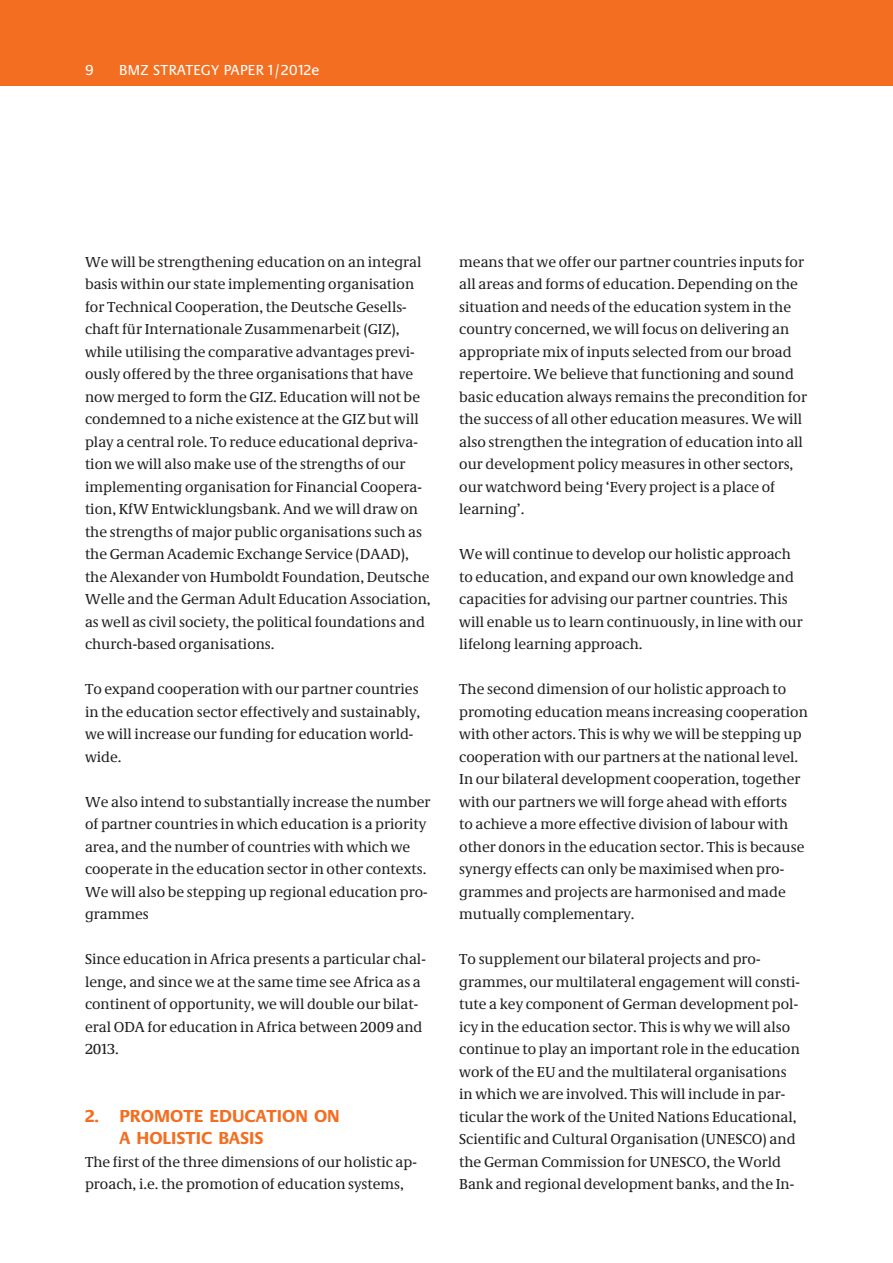
<style>
.page{position:relative;width:893px;height:1263px;background:#fff}
.page>*{position:absolute;margin:0;border:0;box-sizing:border-box;transform-origin:0 0}
.t1{font:700 18px "Neue Praxis";letter-spacing:.145em;color:#f36e21}
.t2{font:15px/22.5px "Neue Demos";color:#231f20}
.t3{font:15px "Neue Praxis";letter-spacing:.025em;color:#fff}
</style>
<div class="page">
<div style="left:0;top:0;width:893px;height:85px;background:#f36e21"></div>
<p class="t3" style="left:85px;top:61px;width:10px">9</p>
<p class="t3" style="left:119px;top:61px;width:202px">BMZ STRATEGY PAPER 1/2012E</p>
<p class="t2" style="left:85px;top:250px;width:347px">We will be strengthening education on an integral basis within our state implementing organisation for Technical Cooperation, the Deutsche Gesells&shy;chaft für Internationale Zusammenarbeit (GIZ), while utilising the comparative advantages previ&shy;ously offered by the three organisations that have now merged to form the GIZ. Education will not be condemned to a niche existence at the GIZ but will play a central role. To reduce educational depriva&shy;tion we will also make use of the strengths of our implementing organisation for Financial Coopera&shy;tion, KfW Entwicklungsbank. And we will draw on the strengths of major public organisations such as the German Academic Exchange Service (DAAD), the Alexander von Humboldt Foundation, Deutsche Welle and the German Adult Education Association, as well as civil society, the political foundations and church-based organisations.</p>
<p class="t2" style="left:85px;top:678px;width:337px">To expand cooperation with our partner countries in the education sector effectively and sustainably, we will increase our funding for education world&shy;wide.</p>
<p class="t2" style="left:85px;top:790px;width:347px">We also intend to substantially increase the number of partner countries in which education is a priority area, and the number of countries with which we cooperate in the education sector in other contexts.<br>We will also be stepping up regional education pro&shy;grammes</p>
<p class="t2" style="left:85px;top:948px;width:342px">Since education in Africa presents a particular chal&shy;lenge, and since we at the same time see Africa as a continent of opportunity, we will double our bilat&shy;eral ODA for education in Africa between 2009 and 2013.</p>
<p class="t1" style="left:85px;top:1105px;width:70px">2. PROMOTE</p>
<p class="t1" style="left:209px;top:1105px;width:58px">EDUCATIO</p>
<p class="t1" style="left:295px;top:1105px;width:46px">N ON</p>
<p class="t1" style="left:120px;top:1127px;width:146px">A HOLISTIC BASIS</p>
<p class="t2" style="left:85px;top:1150px;width:333px">The first of the three dimensions of our holistic ap&shy;proach, i.e. the promotion of education systems,</p>
<p class="t2" style="left:459px;top:250px;width:349px">means that we offer our partner countries inputs for all areas and forms of education. Depending on the situation and needs of the education system in the country concerned, we will focus on delivering an appropriate mix of inputs selected from our broad repertoire. We believe that functioning and sound basic education always remains the precondition for the success of all other education measures. We will also strengthen the integration of education into all our development policy measures in other sectors, our watchword being ‘Every project is a place of learning’.</p>
<p class="t2" style="left:459px;top:543px;width:345px">We will continue to develop our holistic approach to education, and expand our own knowledge and capacities for advising our partner countries. This will enable us to learn continuously, in line with our lifelong learning approach.</p>
<p class="t2" style="left:459px;top:678px;width:350px">The second dimension of our holistic approach to promoting education means increasing cooperation with other actors. This is why we will be stepping up cooperation with our partners at the national level.<br>In our bilateral development cooperation, together with our partners we will forge ahead with efforts<br>to achieve a more effective division of labour with other donors in the education sector. This is because synergy effects can only be maximised when pro&shy;grammes and projects are harmonised and made mutually complementary.</p>
<p class="t2" style="left:459px;top:948px;width:342px">To supplement our bilateral projects and pro&shy;grammes, our multilateral engagement will consti&shy;tute a key component of German development pol&shy;icy in the education sector. This is why we will also continue to play an important role in the education work of the EU and the multilateral organisations in which we are involved. This will include in par&shy;ticular the work of the United Nations Educational, Scientific and Cultural Organisation (UNESCO) and the German Commission for UNESCO, the World Bank and regional development banks, and the In-</p>
</div>
